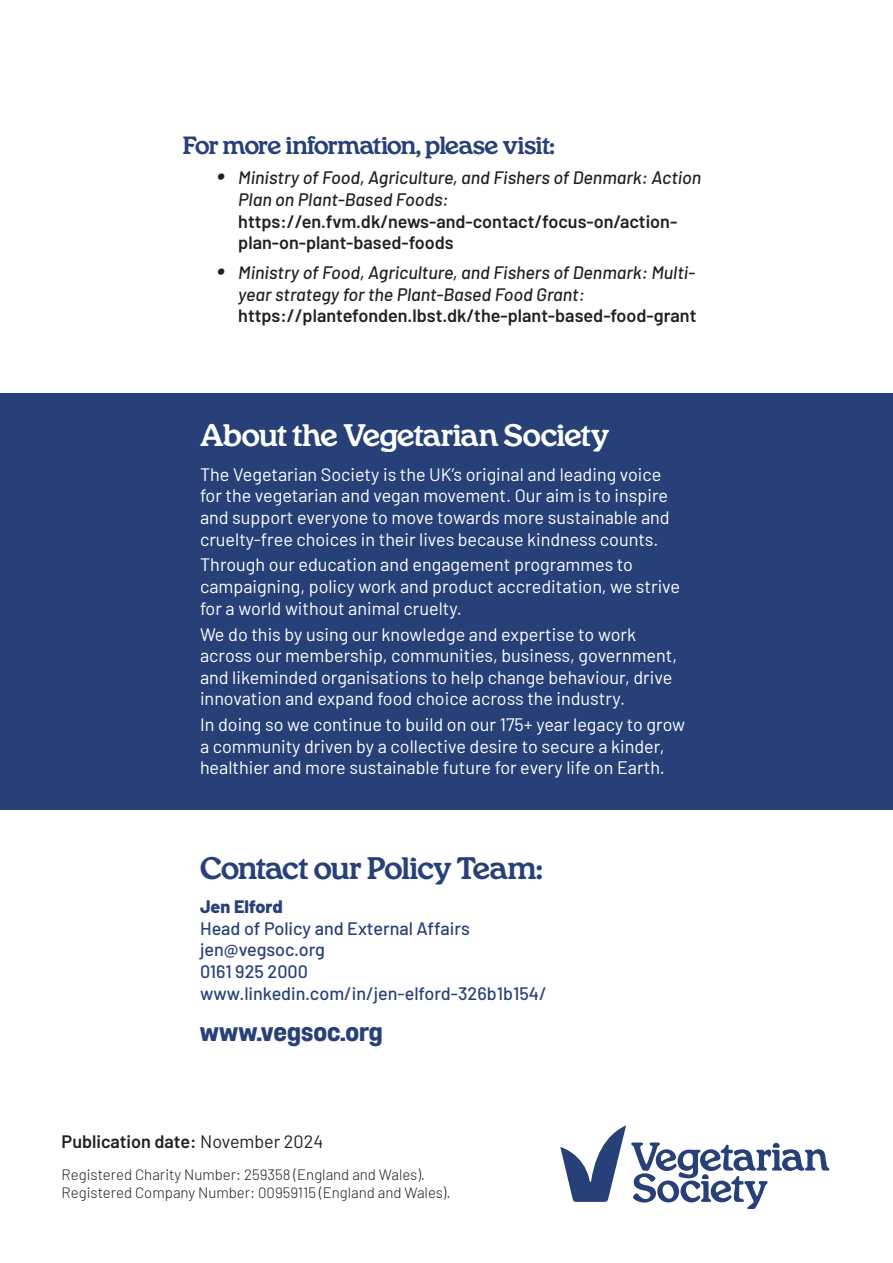
<style>
.page{position:relative;width:893px;height:1263px;background:#fff}
.page>*{position:absolute;margin:0;border:0;box-sizing:border-box;transform-origin:0 0}
.t1{font:500 30px "VC Henrietta";letter-spacing:-.01em;color:#fff}
.t2{font:500 30px "VC Henrietta";letter-spacing:-.02em;color:#274178}
.t3{font:700 25.5px "Midnight Sans RD Pro 24";color:#274178}
.t4{font:500 24px "VC Henrietta";letter-spacing:-.015em;color:#274178}
.t5{font:18px/21.6px "Barlow";color:#fff}
.t6{font:italic 500 18px/21.6px "Barlow";color:#231f20}
.t7{font:600 18px/21.6px "Barlow";color:#231f20}
.t8{font:500 18px/21.6px "Barlow";color:#274178}
.t9{font:800 18px "Barlow";color:#274178}
.t10{font:300 15px/18px "Barlow";color:#231f20}
.s1{font-size:27px}
.s2{font-weight:400}
</style>
<div class="page">
<svg style="left:560px;top:1125px;width:269px;height:84px"></svg>
<div style="left:0;top:393px;width:893px;height:417px;background:#274178"></div>
<h3 class="t4" style="left:183px;top:131px;width:373px">For more information, please visit:</h3>
<p class="t6" style="left:238px;top:166px;width:465px;text-indent:-21px"><span class="s1">•</span> Ministry of Food, Agriculture, and Fishers of Denmark: Action<br>Plan on Plant-Based Foods:</p>
<p class="t7" style="left:238px;top:209px;width:441px">https://en.fvm.dk/news-and-contact/focus-on/action&shy;plan-on-plant-based-foods</p>
<p class="t6" style="left:238px;top:260px;width:458px;text-indent:-21px"><span class="s1">•</span> Ministry of Food, Agriculture, and Fishers of Denmark: Multi&shy;year strategy for the Plant-Based Food Grant:</p>
<p class="t7" style="left:238px;top:304px;width:460px">https://plantefonden.lbst.dk/the-plant-based-food-grant</p>
<h1 class="t1" style="left:200px;top:417px;width:411px">About the Vegetarian Society</h1>
<p class="t5" style="left:200px;top:462px;width:471px">The Vegetarian Society is the UK’s original and leading voice for the vegetarian and vegan movement. Our aim is to inspire and support everyone to move towards more sustainable and cruelty-free choices in their lives because kindness counts.</p>
<p class="t5" style="left:200px;top:553px;width:482px">Through our education and engagement programmes to campaigning, policy work and product accreditation, we strive for a world without animal cruelty.</p>
<p class="t5" style="left:200px;top:622px;width:479px">We do this by using our knowledge and expertise to work across our membership, communities, business, government, and likeminded organisations to help change behaviour, drive innovation and expand food choice across the industry.</p>
<p class="t5" style="left:200px;top:712px;width:487px">In doing so we continue to build on our 175+ year legacy to grow a community driven by a collective desire to secure a kinder, healthier and more sustainable future for every life on Earth.</p>
<h1 class="t2" style="left:200px;top:849px;width:344px">Contact our Policy Team:</h1>
<p class="t9" style="left:200px;top:893px;width:84px">Jen Elford</p>
<p class="t8" style="left:200px;top:916px;width:348px">Head of Policy and External Affairs jen@vegsoc.org<br>0161 925 2000 www.linkedin.com/in/jen-elford-326b1b154/</p>
<h2 class="t3" style="left:200px;top:1018px;width:184px">www.vegsoc.org</h2>
<p class="t7" style="left:62px;top:1130px;width:263px">Publication date: <span class="s2">November 2024</span></p>
<p class="t10" style="left:62px;top:1165px;width:391px">Registered Charity Number: 259358 (England and Wales).<br>Registered Company Number: 00959115 (England and Wales).</p>
</div>
